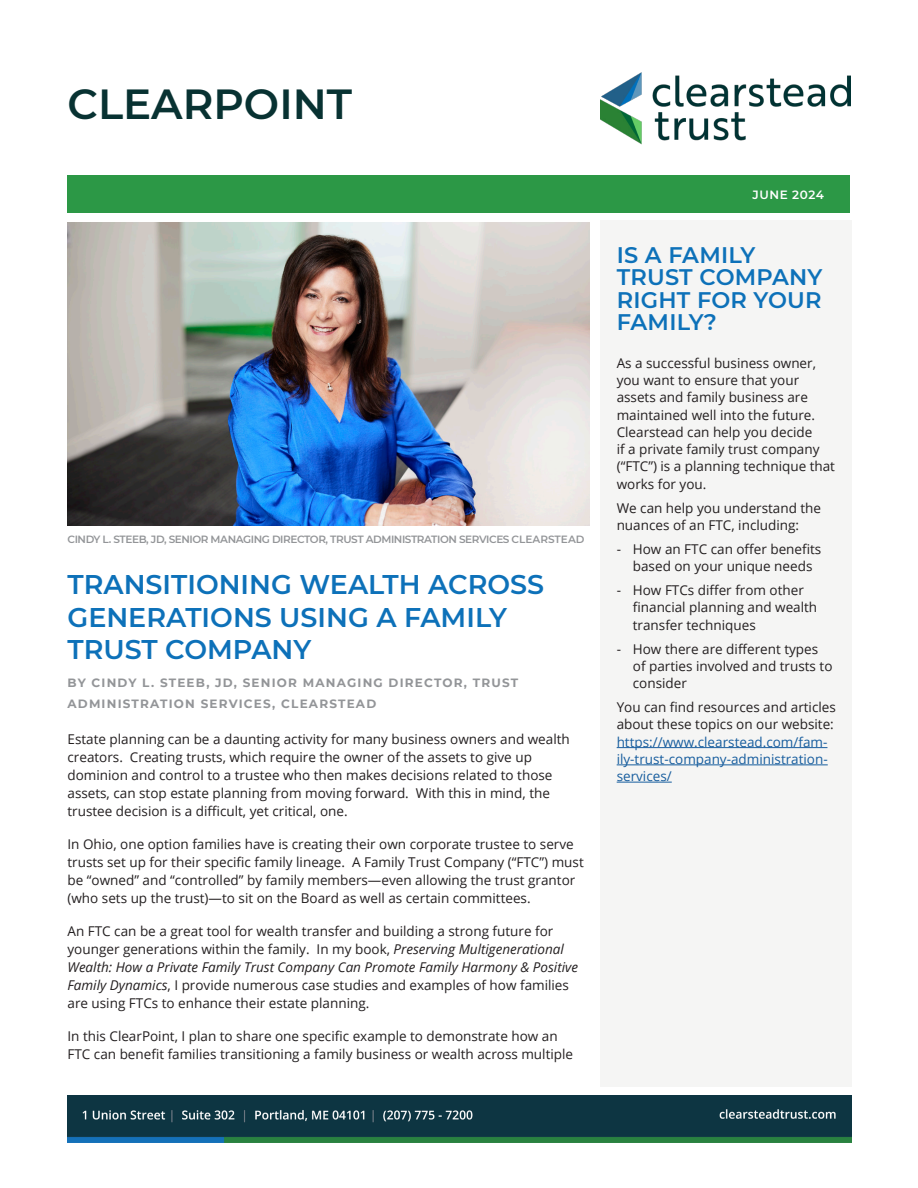
<style>
.page{position:relative;width:918px;height:1188px;background:#fff}
.page>*{position:absolute;margin:0;border:0;box-sizing:border-box;transform-origin:0 0}
.t1{font:600 42px "Montserrat";color:#083232}
.t2{font:600 27px/32.4px "Montserrat";color:#0d71b9}
.Main_Text_Grey{font:600 22.5px/22.5px "Montserrat";letter-spacing:.01em;color:#0d71b9}
.Main_Body_Paragraphs{font:13.5px/18px "Open Sans";color:#231f20}
.Main_Text_Grey-2{font:13.5px/17.2px "Open Sans";color:#231f20}
.Main_Text_Grey-3{font:13.5px/17.2px "Open Sans";color:#175d9e}
.t3{font:700 12px/21px "Montserrat";letter-spacing:.1em;color:#939598}
.t4{font:600 12px "Montserrat";letter-spacing:.05em;color:#fff}
.t5{font:600 10.5px "Montserrat";letter-spacing:-.04em;color:#939598}
.s1{font-style:italic}
.s2{color:#231f20}
</style>
<div class="page">
<div style="left:68px;top:175px;width:782px;height:38px;background:#2c9846"></div>
<div style="left:600px;top:221px;width:251px;height:866px;background:#f5f5f4"></div>
<img style="left:68px;top:1095px;width:783px;height:47px">
<img style="left:600px;top:73px;width:250px;height:72px">
<img style="left:68px;top:222px;width:521px;height:304px">
<hr style="left:617px;top:747px;width:210px;height:1px;background:#175d9e">
<hr style="left:617px;top:765px;width:211px;height:1px;background:#175d9e">
<hr style="left:617px;top:782px;width:55px;height:1px;background:#175d9e">
<h1 class="t1" style="left:68px;top:75px;width:286px">CLEARPOINT</h1>
<p class="t5" style="left:68px;top:532px;width:519px">CINDY L. STEEB, JD, SENIOR MANAGING DIRECTOR, TRUST ADMINISTRATION SERVICES CLEARSTEAD</p>
<p class="t2" style="left:68px;top:567px;width:478px">TRANSITIONING WEALTH ACROSS<br>GENERATIONS USING A FAMILY<br>TRUST COMPANY</p>
<p class="t3" style="left:68px;top:671px;width:452px">BY CINDY L. STEEB, JD, SENIOR MANAGING DIRECTOR, TRUST<br>ADMINISTRATION SERVICES, CLEARSTEAD</p>
<p class="Main_Body_Paragraphs" style="left:68px;top:730px;width:504px">Estate planning can be a daunting activity for many business owners and wealth creators. Creating trusts, which require the owner of the assets to give up dominion and control to a trustee who then makes decisions related to those assets, can stop estate planning from moving forward. With this in mind, the trustee decision is a difficult, yet critical, one.</p>
<p class="Main_Body_Paragraphs" style="left:68px;top:835px;width:518px">In Ohio, one option families have is creating their own corporate trustee to serve trusts set up for their specific family lineage. A Family Trust Company (“FTC”) must be “owned” and “controlled” by family members—even allowing the trust grantor (who sets up the trust)—to sit on the Board as well as certain committees.</p>
<p class="Main_Body_Paragraphs" style="left:68px;top:922px;width:512px">An FTC can be a great tool for wealth transfer and building a strong future for younger generations within the family. In my book, <span class="s1">Preserving Multigenerational Wealth: How a Private Family Trust Company Can Promote Family Harmony &amp; Positive Family Dynamics</span>, I provide numerous case studies and examples of how families are using FTCs to enhance their estate planning.</p>
<p class="Main_Body_Paragraphs" style="left:68px;top:1027px;width:507px">In this ClearPoint, I plan to share one specific example to demonstrate how an<br>FTC can benefit families transitioning a family business or wealth across multiple</p>
<p class="t4" style="left:752px;top:186px;width:73px">JUNE 2024</p>
<p class="Main_Text_Grey" style="left:617px;top:243px;width:207px">IS A FAMILY<br>TRUST COMPANY<br>RIGHT FOR YOUR<br>FAMILY?</p>
<p class="Main_Text_Grey-2" style="left:617px;top:354px;width:220px">As a successful business owner, you want to ensure that your assets and family business are maintained well into the future.<br>Clearstead can help you decide<br>if a private family trust company (“FTC”) is a planning technique that works for you.</p>
<p class="Main_Text_Grey-2" style="left:617px;top:499px;width:206px">We can help you understand the nuances of an FTC, including:</p>
<p class="Main_Text_Grey-2" style="left:617px;top:540px;width:206px;text-align:center">- How an FTC can offer benefits based on your unique needs</p>
<p class="Main_Text_Grey-2" style="left:633px;top:581px;width:186px;text-indent:-16px">- How FTCs differ from other financial planning and wealth transfer techniques</p>
<p class="Main_Text_Grey-2" style="left:633px;top:640px;width:201px;text-indent:-16px">- How there are different types of parties involved and trusts to consider</p>
<p class="Main_Text_Grey-3" style="left:617px;top:698px;width:221px"><span class="s2">You can find resources and articles about these topics on our website: </span>https://www.clearstead.com/fam&shy;ily-trust-company-administration&shy;services/</p>
</div>
